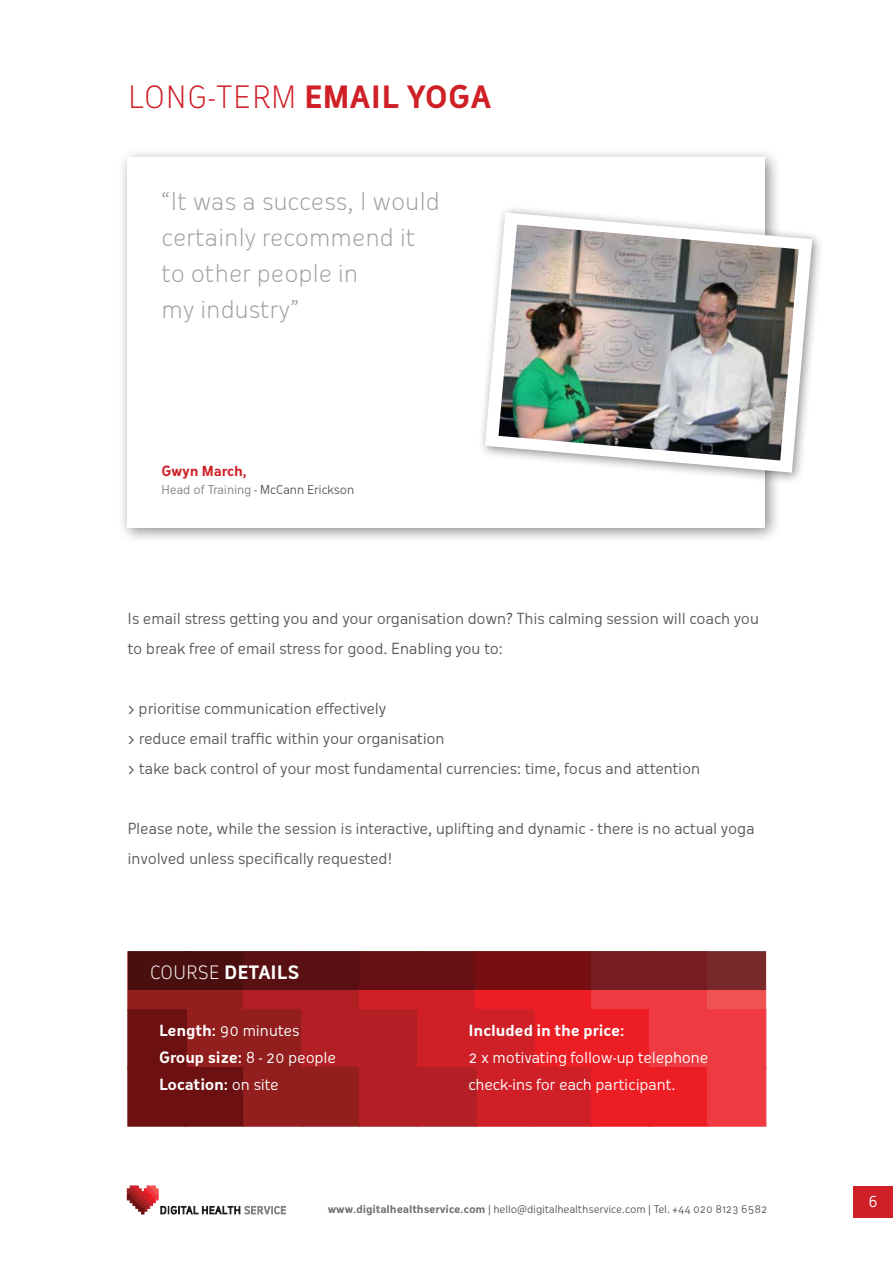
<style>
.page{position:relative;width:893px;height:1263px;background:#fff}
.page>*{position:absolute;margin:0;border:0;box-sizing:border-box;transform-origin:0 0}
.t1{font:300 30px "Oceania";color:#cf2027}
.t2{font:700 30px "Oceania";letter-spacing:.015em;color:#cf2027}
.t3{font:300 24px/36px "Oceania";letter-spacing:-.01em;color:#9d9fa2}
.t4{font:300 18px "Oceania";color:#fff}
.t5{font:700 18px "Oceania";color:#fff}
.t6{font:15px/30px "Oceania";letter-spacing:-.02em;color:#58595b}
.t7{font:700 15px/27px "Oceania";letter-spacing:-.02em;color:#fff}
.t8{font:15px/27px "Oceania";letter-spacing:-.02em;color:#fff}
.t9{font:700 13.5px "Oceania";color:#cf2027}
.t10{font:12px "Oceania";letter-spacing:-.015em;color:#58595b}
.t11{font:10.5px "Oceania";letter-spacing:-.015em;color:#58595b}
.s1{color:#808285}
.s2{font-weight:700}
.s3{font-weight:400}
.s4{font-weight:700;color:#6d6e71}
</style>
<div class="page">
<svg style="left:127px;top:1186px;width:159px;height:28px"></svg>
<div style="left:854px;top:1186px;width:39px;height:31px;background:#cf2027"></div>
<div style="left:117px;top:147px;width:664px;height:397px;background:#000;opacity:.45"></div>
<div style="left:128px;top:157px;width:637px;height:371px;background:#fff"></div>
<div style="left:185px;top:951px;width:60px;height:59px;background:#931e1e"></div>
<div style="left:243px;top:951px;width:60px;height:59px;background:#b22025"></div>
<div style="left:301px;top:951px;width:60px;height:59px;background:#b22025"></div>
<div style="left:359px;top:951px;width:59px;height:59px;background:#cf2027"></div>
<div style="left:417px;top:951px;width:59px;height:59px;background:#cf2027"></div>
<div style="left:128px;top:951px;width:59px;height:59px;background:#931e1e"></div>
<div style="left:533px;top:951px;width:59px;height:59px;background:#ed1d24"></div>
<div style="left:591px;top:951px;width:59px;height:59px;background:#ef3a42"></div>
<div style="left:649px;top:951px;width:59px;height:59px;background:#ef3a42"></div>
<div style="left:707px;top:952px;width:59px;height:58px;background:#f05354;border:1px solid #f05354"></div>
<div style="left:475px;top:951px;width:59px;height:59px;background:#ed1d24"></div>
<div style="left:185px;top:1009px;width:60px;height:59px;background:#931e1e"></div>
<div style="left:243px;top:1009px;width:60px;height:59px;background:#931e1e"></div>
<div style="left:301px;top:1009px;width:60px;height:59px;background:#b22025"></div>
<div style="left:359px;top:1009px;width:59px;height:59px;background:#b22025"></div>
<div style="left:128px;top:1009px;width:59px;height:59px;background:#6d1012"></div>
<div style="left:533px;top:1009px;width:59px;height:59px;background:#ed1d24;border:1px solid #ed1d24"></div>
<div style="left:591px;top:1009px;width:59px;height:59px;background:#ed1d24"></div>
<div style="left:649px;top:1009px;width:59px;height:59px;background:#ef3a42"></div>
<div style="left:707px;top:1009px;width:59px;height:59px;background:#ef3a42"></div>
<div style="left:475px;top:1009px;width:59px;height:59px;background:#cf2027"></div>
<div style="left:417px;top:1009px;width:59px;height:59px;background:#cf2027"></div>
<div style="left:185px;top:1067px;width:60px;height:59px;background:#6d1012"></div>
<div style="left:243px;top:1067px;width:60px;height:59px;background:#931e1e"></div>
<div style="left:301px;top:1067px;width:60px;height:59px;background:#931e1e"></div>
<div style="left:359px;top:1067px;width:59px;height:59px;background:#b22025"></div>
<div style="left:128px;top:1067px;width:59px;height:59px;background:#6d1012"></div>
<div style="left:533px;top:1067px;width:59px;height:59px;background:#cf2027"></div>
<div style="left:591px;top:1067px;width:59px;height:59px;background:#ed1d24"></div>
<div style="left:649px;top:1067px;width:59px;height:59px;background:#ed1d24"></div>
<div style="left:707px;top:1067px;width:59px;height:59px;background:#ef3a42"></div>
<div style="left:475px;top:1067px;width:59px;height:59px;background:#cf2027;border:1px solid #cf2027"></div>
<div style="left:417px;top:1067px;width:59px;height:59px;background:#b22025"></div>
<div style="left:128px;top:951px;width:637px;height:39px;background:linear-gradient(to right,#49090a,#831f23)"></div>
<div style="left:476px;top:204px;width:347px;height:279px;background:#000;opacity:.45"></div>
<svg style="left:485px;top:212px;width:327px;height:261px"></svg>
<img style="left:498px;top:225px;width:301px;height:235px">
<h1 class="t1" style="left:128px;top:79px;width:109px">Long-Term</h1>
<h1 class="t2" style="left:304px;top:79px;width:189px">Email Yoga</h1>
<h2 class="t3" style="left:162px;top:183px;width:280px">“It was a success, I would certainly recommend it to other people in<br>my industry”</h2>
<p class="t9" style="left:162px;top:463px;width:87px">Gwyn M arch,</p>
<p class="t10" style="left:162px;top:482px;width:194px"><span class="s1">Head of Training</span> - McCann Erickson</p>
<p class="t6" style="left:128px;top:603px;width:633px">Is email stress getting you and your organisation down? This calming session will coach you to break free of email stress for good. Enabling you to:</p>
<p class="t6" style="left:128px;top:693px;width:574px">&gt; prioritise communication effectively<br>&gt; reduce email traffic within your organisation<br>&gt; take back control of your most fundamental currencies: time, focus and attention</p>
<p class="t6" style="left:128px;top:813px;width:629px">Please note, while the session is interactive, uplifting and dynamic - there is no actual yoga involved unless specifically requested!</p>
<p class="t4" style="left:150px;top:961px;width:98px">COURSE <span class="s2">DETAIL</span></p>
<p class="t5" style="left:287px;top:961px;width:13px">S</p>
<p class="t7" style="left:159px;top:1016px;width:178px">Length: <span class="s3">90 minutes<br></span>Group size: <span class="s3">8 - 20 people<br></span>Location: <span class="s3">on site</span></p>
<p class="t7" style="left:469px;top:1016px;width:157px">I ncluded in the price:</p>
<p class="t8" style="left:469px;top:1043px;width:241px">2 x motivating follow-up telephone check-ins for each participant.</p>
<p class="t11" style="left:328px;top:1203px;width:441px"><span class="s4">www.digitalhealthservice.com</span> | hello@digitalhealthservice.com | Tel. +44 020 8123 6582</p>
<p class="t8" style="left:869px;top:1188px;width:11px">6</p>
</div>
